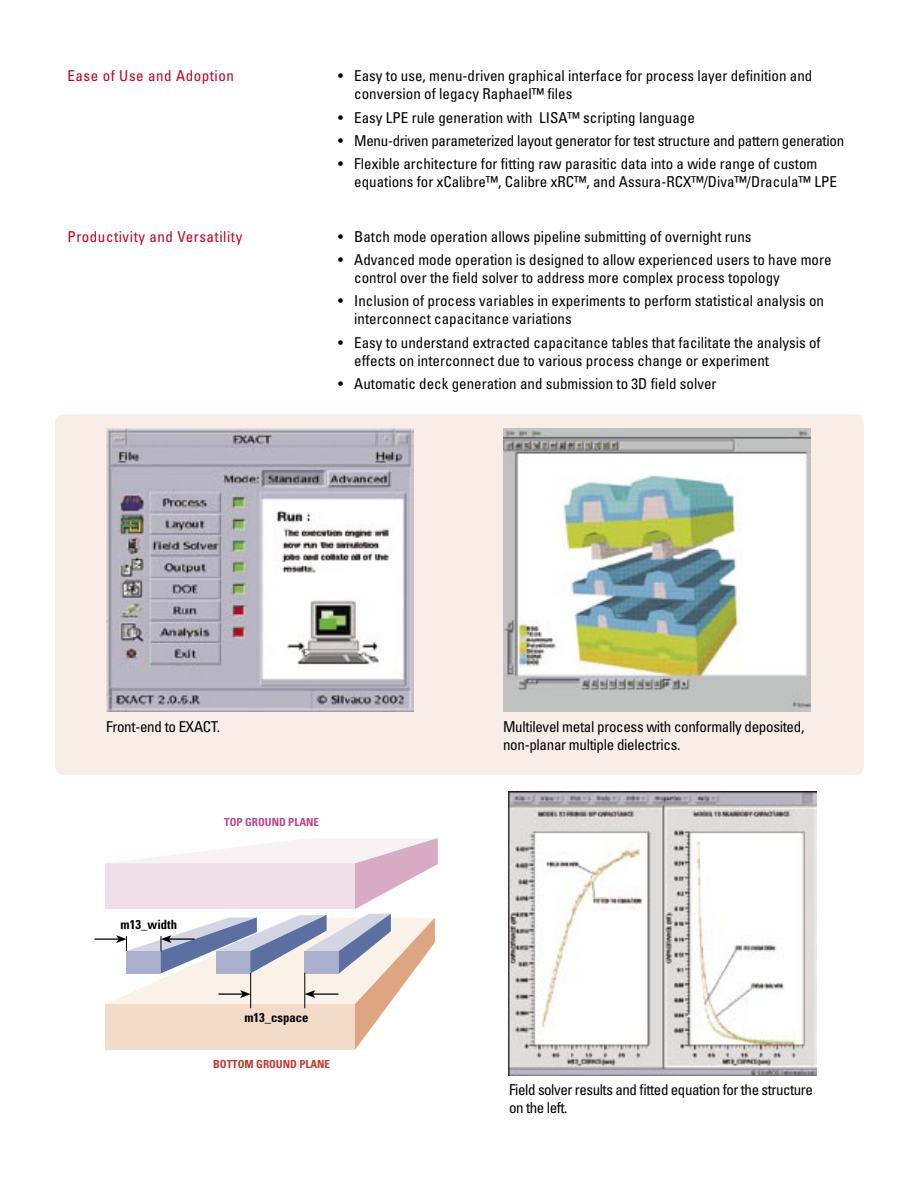
<style>
.page{position:relative;width:918px;height:1188px;background:#fff}
.page>*{position:absolute;margin:0;border:0;box-sizing:border-box;transform-origin:0 0}
.body_with_bullets{font:condensed 15px/18px "Univers";color:#000}
.Body_Text{font:condensed 15px/18px "Univers";letter-spacing:-.02em;color:#000}
.body_with_bullets-2{font:condensed 15px "Univers";letter-spacing:-.02em;color:#000}
.body_with_bullets-3{font:condensed 15px/18px "Univers";letter-spacing:-.03em;color:#000}
.t1{font:condensed 15px "Univers";letter-spacing:.035em;color:#be0027}
.t2{font:700 condensed 12.75px "Univers";color:#000}
.t3{font:700 condensed 11.1px "Univers";color:#bb3a31}
.t4{font:700 condensed 11.1px "Univers";color:#b5478c}
</style>
<div class="page">
<div style="left:55px;top:414px;width:809px;height:361px;background:#f8eee7"></div>
<img style="left:508px;top:791px;width:309px;height:284px">
<hr style="left:95px;top:938px;width:24px;height:2px;background:#000">
<svg style="left:105px;top:838px;width:333px;height:212px"></svg>
<img style="left:503px;top:428px;width:308px;height:283px">
<img style="left:106px;top:428px;width:308px;height:283px">
<p class="t1" style="left:68px;top:66px;width:168px">Ease of Use and Adoption</p>
<p class="t1" style="left:68px;top:227px;width:176px">Productivity and Versatility</p>
<p class="body_with_bullets" style="left:354px;top:66px;width:460px;text-indent:-16px">• Easy to use, menu-driven graphical interface for process layer definition and conversion of legacy Raphael™ files</p>
<p class="body_with_bullets" style="left:338px;top:108px;width:358px">• Easy LPE rule generation with LISA™ scripting language</p>
<p class="body_with_bullets-2" style="left:338px;top:131px;width:508px">• Menu-driven parameterized layout generator for test structure and pattern generation</p>
<p class="body_with_bullets" style="left:354px;top:155px;width:484px;text-indent:-16px">• Flexible architecture for fitting raw parasitic data into a wide range of custom equations for xCalibre™, Calibre xRC™, and Assura-RCX™/Diva™/Dracula™ LPE</p>
<p class="body_with_bullets" style="left:338px;top:227px;width:415px">• Batch mode operation allows pipeline submitting of overnight runs</p>
<p class="body_with_bullets" style="left:354px;top:250px;width:479px;text-indent:-16px">• Advanced mode operation is designed to allow experienced users to have more control over the field solver to address more complex process topology</p>
<p class="body_with_bullets" style="left:354px;top:292px;width:471px;text-indent:-16px">• Inclusion of process variables in experiments to perform statistical analysis on interconnect capacitance variations</p>
<p class="body_with_bullets" style="left:354px;top:333px;width:468px;text-indent:-16px">• Easy to understand extracted capacitance tables that facilitate the analysis of effects on interconnect due to various process change or experiment</p>
<p class="body_with_bullets" style="left:338px;top:374px;width:380px">• Automatic deck generation and submission to 3D field solver</p>
<p class="Body_Text" style="left:106px;top:718px;width:116px">Front-end to EXACT.</p>
<p class="t4" style="left:224px;top:815px;width:96px">TOP GROUND PLANE</p>
<p class="t2" style="left:121px;top:917px;width:58px">m13_width</p>
<p class="t2" style="left:244px;top:1010px;width:66px">m13_cspace</p>
<p class="t3" style="left:213px;top:1057px;width:118px">BOTTOM GROUND PLANE</p>
<p class="Body_Text" style="left:503px;top:718px;width:303px">Multilevel metal process with conformally deposited, non-planar multiple dielectrics.</p>
<p class="body_with_bullets-3" style="left:509px;top:1080px;width:305px">Field solver results and fitted equation for the structure on the left.</p>
</div>
